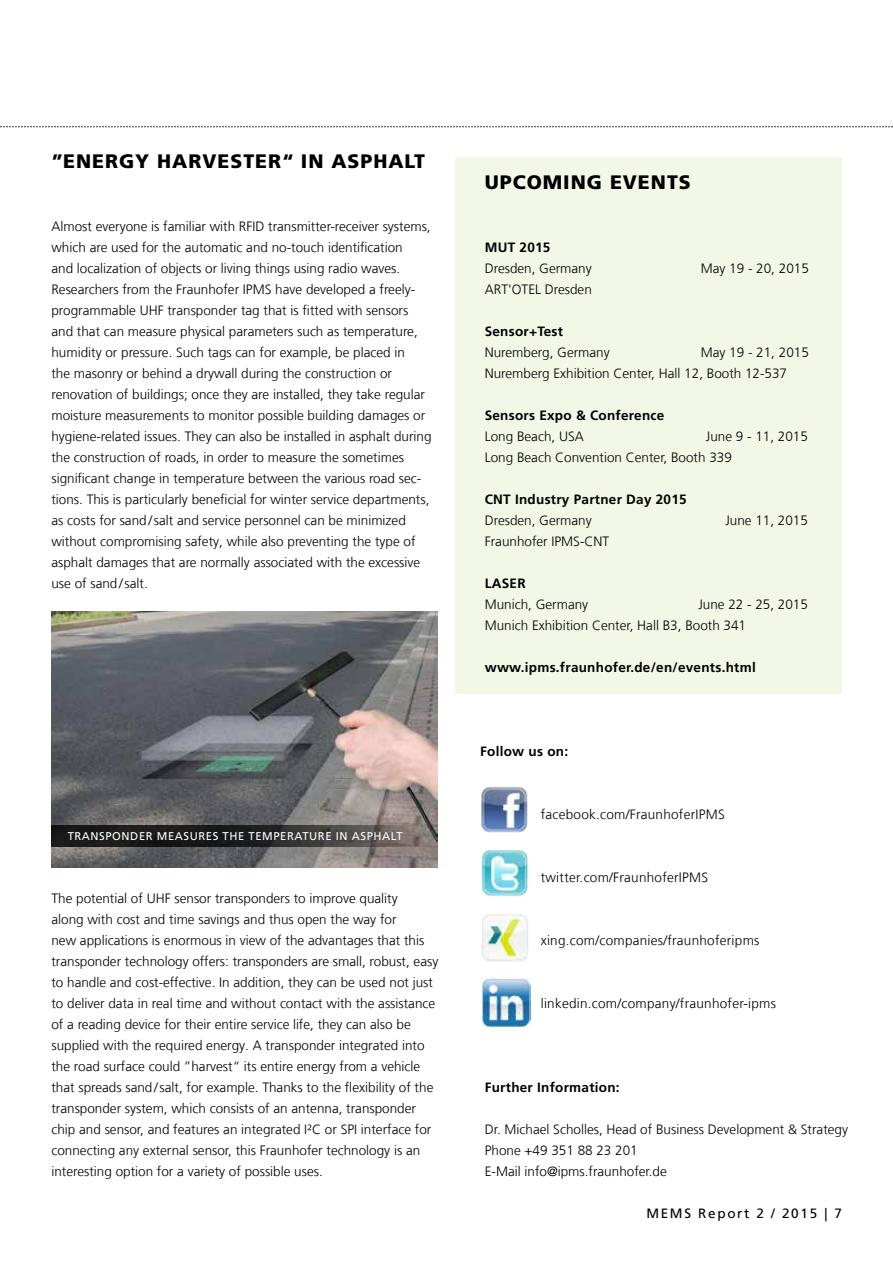
<style>
.page{position:relative;width:893px;height:1263px;background:#fff}
.page>*{position:absolute;margin:0;border:0;box-sizing:border-box;transform-origin:0 0}
.Überschrift_1{font:900 19.5px "Frutiger LT Com";letter-spacing:.05em;color:#000}
.Text{font:300 13.5px/21px "Frutiger LT Com";color:#000}
.Termin{font:300 13.5px/21px "Frutiger LT Com";color:#000}
.Überschrift_3{font:300 13.5px/21px "Frutiger LT Com";color:#000}
.Überschrift_2{font:300 13.5px "Frutiger LT Com";letter-spacing:.02em;color:#000}
.Termin-2{font:700 13.5px/21px "Frutiger LT Com";letter-spacing:.02em;color:#000}
.Überschrift_2-2{font:700 13.5px "Frutiger LT Com";letter-spacing:.02em;color:#000}
.Überschrift_3-2{font:700 13.5px "Frutiger LT Com";letter-spacing:.02em;color:#000}
.t1{font:13.5px "Frutiger LT Com";letter-spacing:.125em;color:#000}
.t2{font:11.25px "Frutiger LT Com";letter-spacing:.05em;color:#fff}
.s1{font-weight:700}
.s2{font-weight:300}
</style>
<div class="page">
<svg style="left:0;top:126px;width:893px;height:1px"></svg>
<div style="left:455px;top:157px;width:387px;height:537px;background:#f3f7e6"></div>
<img style="left:481px;top:786px;width:47px;height:47px">
<img style="left:481px;top:849px;width:47px;height:48px">
<img style="left:481px;top:913px;width:48px;height:50px">
<img style="left:481px;top:978px;width:50px;height:49px">
<img style="left:51px;top:611px;width:387px;height:256px">
<svg style="left:51px;top:825px;width:387px;height:21px;background:#343131"></svg>
<p class="Überschrift_1" style="left:51px;top:150px;width:375px">”ENERGY HARVESTER“ IN ASPHALT</p>
<p class="Text" style="left:51px;top:216px;width:382px">Almost everyone is familiar with RFID transmitter-receiver systems, which are used for the automatic and no-touch identification<br>and localization of objects or living things using radio waves.<br>Researchers from the Fraunhofer IPMS have developed a freely&shy;programmable UHF transponder tag that is fitted with sensors and that can measure physical parameters such as temperature, humidity or pressure. Such tags can for example, be placed in<br>the masonry or behind a drywall during the construction or renovation of buildings; once they are installed, they take regular moisture measurements to monitor possible building damages or hygiene-related issues. They can also be installed in asphalt during the construction of roads, in order to measure the sometimes significant change in temperature between the various road sec&shy;tions. This is particularly beneficial for winter service departments, as costs for sand/salt and service personnel can be minimized without compromising safety, while also preventing the type of asphalt damages that are normally associated with the excessive use of sand/salt.</p>
<p class="t2" style="left:68px;top:830px;width:337px">TRANSPONDER MEASURES THE TEMPERATURE IN ASPHALT</p>
<p class="Text" style="left:51px;top:888px;width:388px">The potential of UHF sensor transponders to improve quality<br>along with cost and time savings and thus open the way for<br>new applications is enormous in view of the advantages that this transponder technology offers: transponders are small, robust, easy to handle and cost-effective. In addition, they can be used not just to deliver data in real time and without contact with the assistance of a reading device for their entire service life, they can also be supplied with the required energy. A transponder integrated into the road surface could ”harvest“ its entire energy from a vehicle that spreads sand/salt, for example. Thanks to the flexibility of the transponder system, which consists of an antenna, transponder chip and sensor, and features an integrated I²C or SPI interface for connecting any external sensor, this Fraunhofer technology is an interesting option for a variety of possible uses.</p>
<p class="Überschrift_1" style="left:485px;top:171px;width:207px">UPCOMING EVENTS</p>
<p class="Überschrift_3" style="left:485px;top:237px;width:109px"><span class="s1">MUT 2015<br></span>Dresden, Germany</p>
<p class="Überschrift_3" style="left:701px;top:258px;width:110px">May 19 - 20, 2015</p>
<p class="Überschrift_3" style="left:485px;top:279px;width:109px">ART'OTEL Dresden</p>
<p class="Überschrift_3" style="left:485px;top:321px;width:127px"><span class="s1">Sensor+Test<br></span>Nuremberg, Germany</p>
<p class="Überschrift_3" style="left:485px;top:342px;width:326px;text-indent:216px">May 19 - 21, 2015<br>Nuremberg Exhibition Center, Hall 12, Booth 12-537</p>
<p class="Überschrift_3-2" style="left:485px;top:407px;width:181px">Sensors Expo &amp; Conference</p>
<p class="Termin" style="left:485px;top:426px;width:101px">Long Beach, USA</p>
<p class="Termin" style="left:485px;top:426px;width:325px;text-indent:221px">June 9 - 11, 2015<br>Long Beach Convention Center, Booth 339</p>
<p class="Termin-2" style="left:485px;top:489px;width:203px">CNT Industry Partner Day 2015<br><span class="s2">Dresden, Germany</span></p>
<p class="Termin" style="left:725px;top:510px;width:84px">June 11, 2015</p>
<p class="Termin" style="left:485px;top:531px;width:126px">Fraunhofer IPMS-CNT</p>
<p class="Überschrift_3-2" style="left:485px;top:575px;width:42px">LASER</p>
<p class="Termin" style="left:485px;top:594px;width:105px">Munich, Germany</p>
<p class="Termin" style="left:485px;top:594px;width:325px;text-indent:214px">June 22 - 25, 2015<br>Munich Exhibition Center, Hall B3, Booth 341</p>
<p class="Termin-2" style="left:485px;top:657px;width:273px">www.ipms.fraunhofer.de/en/events.html</p>
<p class="Überschrift_2-2" style="left:480px;top:743px;width:89px">Follow us on:</p>
<p class="Überschrift_2" style="left:541px;top:806px;width:186px">facebook.com/FraunhoferIPMS</p>
<p class="Überschrift_2" style="left:541px;top:869px;width:169px">twitter.com/FraunhoferIPMS</p>
<p class="Überschrift_2" style="left:541px;top:932px;width:220px">xing.com/companies/fraunhoferipms</p>
<p class="Überschrift_2" style="left:541px;top:995px;width:237px">linkedin.com/company/fraunhofer-ipms</p>
<p class="Überschrift_2-2" style="left:485px;top:1079px;width:136px">Further Information:</p>
<p class="Text" style="left:485px;top:1119px;width:365px">Dr. Michael Scholles, Head of Business Development &amp; Strategy<br>Phone +49 351 88 23 201<br>E-Mail info@ipms.fraunhofer.de</p>
<p class="t1" style="left:646px;top:1205px;width:197px">MEMS Report 2 / 2015 | 7</p>
</div>
